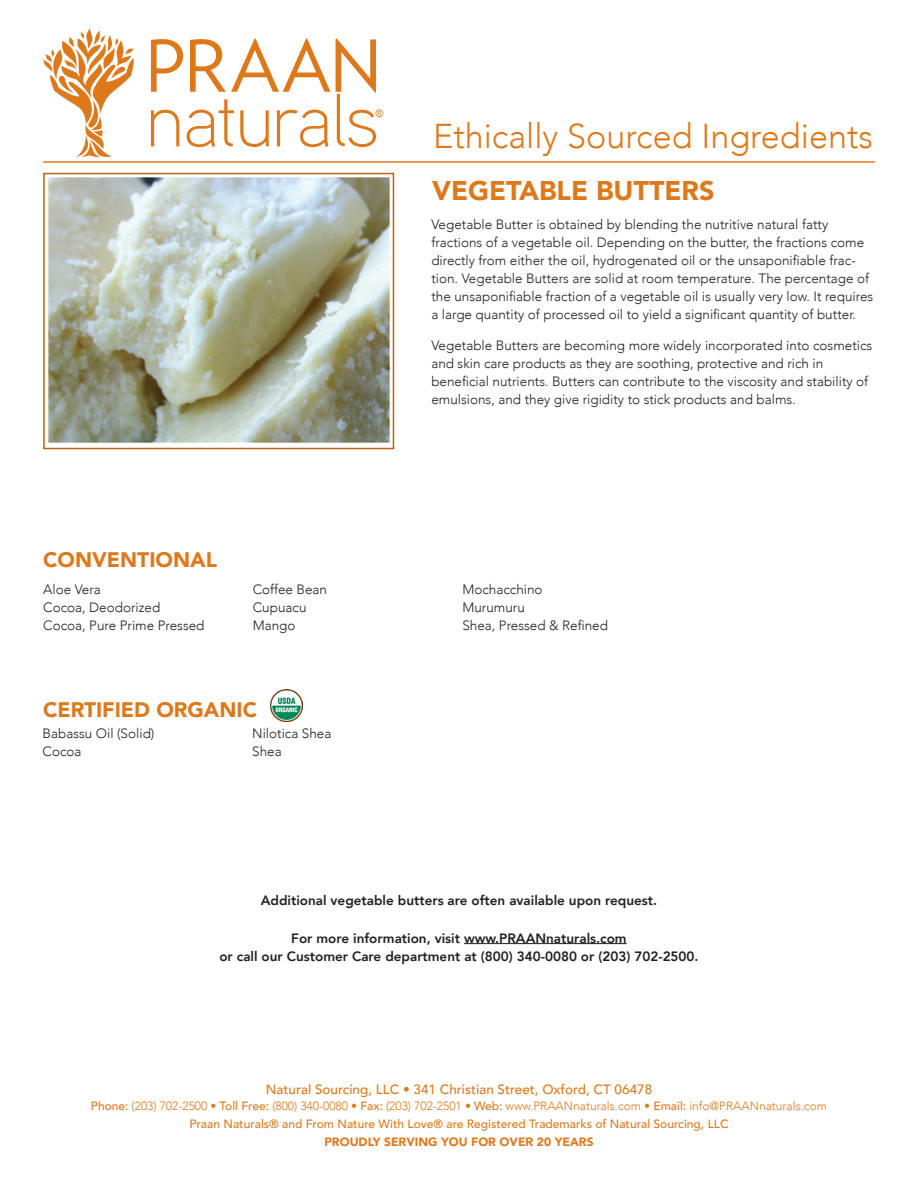
<style>
.page{position:relative;width:918px;height:1188px;background:#fff}
.page>*{position:absolute;margin:0;border:0;box-sizing:border-box;transform-origin:0 0}
.t1{font:300 34.5px "Avenir";color:#de791b}
.t2{font:900 27px "Avenir";color:#de791b}
.t3{font:900 21px "Avenir";color:#de791b}
.List{font:300 13.5px/18px "Avenir";color:#231f20}
.t4{font:800 13.5px/18px "Avenir";color:#231f20;text-align:center}
.t5{font:500 13.5px "Avenir";color:#de791b}
.t6{font:500 12px/18px "Avenir";color:#de791b;text-align:center}
.t7{font:900 12px "Avenir";color:#de791b}
.t8{font:600 10.8px "Aaux Next";color:#de791b}
.s1{font-weight:300}
</style>
<div class="page">
<img style="left:48px;top:177px;width:342px;height:266px">
<div style="left:43px;top:173px;width:351px;height:276px;border:2px solid #bd6112"></div>
<hr style="left:43px;top:161px;width:832px;height:2px;background:#de791b">
<svg style="left:151px;top:38px;width:225px;height:109px"></svg>
<svg style="left:43px;top:28px;width:91px;height:130px"></svg>
<hr style="left:464px;top:943px;width:163px;height:1px;background:#231f20">
<img style="left:270px;top:690px;width:32px;height:32px">
<p class="t8" style="left:375px;top:106px;width:10px">®</p>
<h1 class="t1" style="left:433px;top:115px;width:441px">Ethically Sourced Ingredients</h1>
<p class="t2" style="left:432px;top:167px;width:284px">VEGETABLE BUTTERS</p>
<p class="List" style="left:431px;top:215px;width:443px">Vegetable Butter is obtained by blending the nutritive natural fatty fractions of a vegetable oil. Depending on the butter, the fractions come directly from either the oil, hydrogenated oil or the unsaponifiable frac&shy;tion. Vegetable Butters are solid at room temperature. The percentage of the unsaponifiable fraction of a vegetable oil is usually very low. It requires a large quantity of processed oil to yield a significant quantity of butter.</p>
<p class="List" style="left:431px;top:337px;width:442px">Vegetable Butters are becoming more widely incorporated into cosmetics and skin care products as they are soothing, protective and rich in beneficial nutrients. Butters can contribute to the viscosity and stability of emulsions, and they give rigidity to stick products and balms.</p>
<p class="t3" style="left:43px;top:542px;width:175px">CONVENTIONAL</p>
<p class="List" style="left:43px;top:580px;width:59px">Aloe Vera</p>
<p class="List" style="left:43px;top:598px;width:119px">Cocoa, Deodorized</p>
<p class="List" style="left:43px;top:616px;width:163px">Cocoa, Pure Prime Pressed</p>
<p class="List" style="left:253px;top:580px;width:76px">Coffee Bean</p>
<p class="List" style="left:253px;top:598px;width:55px">Cupuacu</p>
<p class="List" style="left:253px;top:616px;width:44px">Mango</p>
<p class="t3" style="left:43px;top:692px;width:215px">CERTIFIED ORGANIC</p>
<p class="List" style="left:43px;top:724px;width:113px">Babassu Oil (Solid)</p>
<p class="List" style="left:43px;top:742px;width:41px">Cocoa</p>
<p class="List" style="left:252px;top:724px;width:81px">Nilotica Shea</p>
<p class="List" style="left:252px;top:742px;width:31px">Shea</p>
<p class="List" style="left:462px;top:580px;width:82px">Mochacchino</p>
<p class="List" style="left:462px;top:598px;width:64px">Murumuru</p>
<p class="List" style="left:462px;top:616px;width:147px">Shea, Pressed &amp; Refined</p>
<p class="t4" style="left:261px;top:891px;width:398px">Additional vegetable butters are often available upon request.</p>
<p class="t4" style="left:219px;top:929px;width:481px">For more information, visit www.PRAANnaturals.com<br>or call our Customer Care department at (800) 340-0080 or (203) 702-2500.</p>
<p class="t5" style="left:266px;top:1077px;width:388px">Natural Sourcing, LLC • 341 Christian Street, Oxford, CT 06478</p>
<p class="t6" style="left:91px;top:1096px;width:738px">Phone: <span class="s1">(203) 702-2500 •</span> Toll Free: <span class="s1">(800) 340-0080 •</span> Fax: <span class="s1">(203) 702-2501 •</span> Web: <span class="s1">www.PRAANnaturals.com •</span> Email: <span class="s1">info@PRAANnaturals.com<br></span>Praan Naturals® and From Nature With Love® are Registered Trademarks of Natural Sourcing, LLC</p>
<p class="t7" style="left:324px;top:1132px;width:271px">PROUDLY SERVING YOU FOR OVER 20 YEARS</p>
</div>
